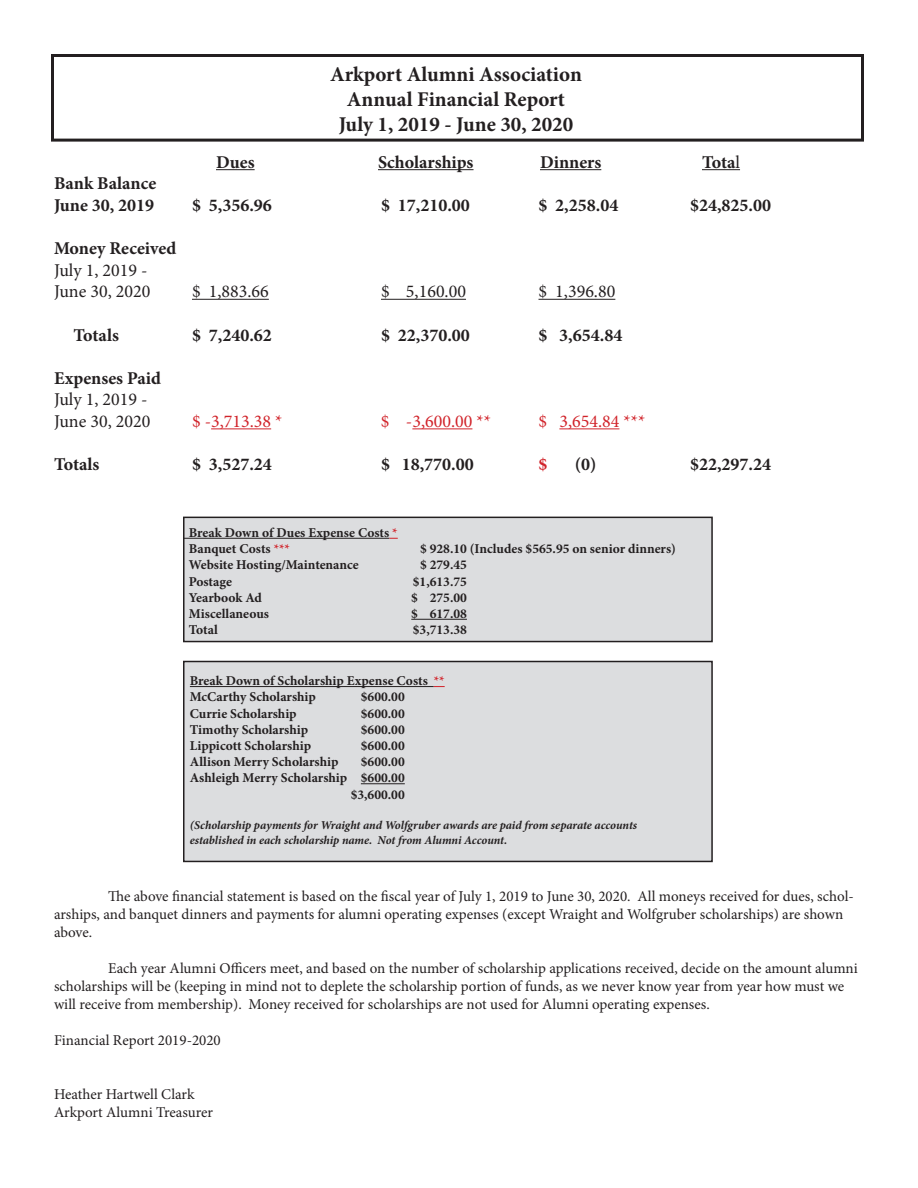
<style>
.page{position:relative;width:918px;height:1188px;background:#fff}
.page>*{position:absolute;margin:0;border:0;box-sizing:border-box;transform-origin:0 0}
.t1{font:700 21px "Minion Pro";color:#231f20}
.t2{font:700 18px "Minion Pro";color:#231f20}
.t3{font:18px "Minion Pro";color:#231f20}
.t4{font:18px "Minion Pro";color:#d1232a}
.t5{font:700 18px "Minion Pro";color:#d1232a}
.t6{font:15px/18px "Minion Pro";letter-spacing:-.005em;color:#231f20}
.t7{font:700 13.5px "Minion Pro";color:#231f20}
.t8{font:italic 700 12px "Minion Pro";letter-spacing:-.005em;color:#231f20}
.s1{font-weight:400}
.s2{color:#d1232a}
</style>
<div class="page">
<div style="left:184px;top:517px;width:528px;height:125px;background:#dcdddf"></div>
<div style="left:183px;top:517px;width:530px;height:125px;border:2px solid #231f20"></div>
<div style="left:51px;top:54px;width:813px;height:88px;border:3px solid #231f20"></div>
<hr style="left:216px;top:169px;width:39px;height:1px;background:#231f20">
<hr style="left:378px;top:169px;width:96px;height:1px;background:#231f20">
<hr style="left:540px;top:169px;width:61px;height:1px;background:#231f20">
<hr style="left:702px;top:169px;width:38px;height:1px;background:#231f20">
<hr style="left:192px;top:299px;width:77px;height:1px;background:#231f20">
<hr style="left:381px;top:299px;width:85px;height:1px;background:#231f20">
<hr style="left:538px;top:299px;width:77px;height:1px;background:#231f20">
<hr style="left:211px;top:428px;width:60px;height:1px;background:#d1232a">
<hr style="left:412px;top:428px;width:60px;height:1px;background:#d1232a">
<hr style="left:559px;top:428px;width:60px;height:1px;background:#d1232a">
<div style="left:184px;top:662px;width:528px;height:199px;background:#dcdddf"></div>
<div style="left:183px;top:661px;width:530px;height:201px;border:2px solid #231f20"></div>
<hr style="left:190px;top:686px;width:244px;height:1px;background:#231f20">
<hr style="left:361px;top:783px;width:44px;height:1px;background:#231f20">
<hr style="left:183px;top:538px;width:206px;height:1px;background:#231f20">
<hr style="left:411px;top:619px;width:56px;height:1px;background:#231f20">
<p class="t1" style="left:330px;top:59px;width:253px">Arkport Alumni Association</p>
<p class="t1" style="left:347px;top:84px;width:220px">Annual Financial Report</p>
<p class="t1" style="left:339px;top:110px;width:236px">July 1, 2019 - June 30, 2020</p>
<p class="t2" style="left:216px;top:149px;width:40px">Dues</p>
<p class="t2" style="left:378px;top:149px;width:97px">Scholarships</p>
<p class="t2" style="left:540px;top:149px;width:63px">Dinners</p>
<p class="t2" style="left:702px;top:149px;width:40px">Tota<span class="s1">l</span></p>
<p class="t2" style="left:54px;top:171px;width:104px">Bank Balance</p>
<p class="t2" style="left:54px;top:193px;width:102px">June 30, 2019</p>
<p class="t2" style="left:192px;top:193px;width:81px">$ 5,356.96</p>
<p class="t2" style="left:381px;top:193px;width:90px">$ 17,210.00</p>
<p class="t2" style="left:539px;top:193px;width:81px">$ 2,258.04</p>
<p class="t2" style="left:690px;top:193px;width:83px">$24,825.00</p>
<p class="t2" style="left:54px;top:236px;width:124px">Money Received</p>
<p class="t3" style="left:54px;top:258px;width:95px">July 1, 2019 -</p>
<p class="t3" style="left:54px;top:280px;width:98px">June 30, 2020</p>
<p class="t3" style="left:192px;top:280px;width:78px">$ 1,883.66</p>
<p class="t3" style="left:381px;top:280px;width:87px">$ 5,160.00</p>
<p class="t3" style="left:538px;top:280px;width:78px">$ 1,396.80</p>
<p class="t2" style="left:74px;top:322px;width:47px">Totals</p>
<p class="t2" style="left:192px;top:322px;width:81px">$ 7,240.62</p>
<p class="t2" style="left:381px;top:322px;width:90px">$ 22,370.00</p>
<p class="t2" style="left:539px;top:322px;width:85px">$ 3,654.84</p>
<p class="t2" style="left:54px;top:365px;width:109px">Expenses Paid</p>
<p class="t3" style="left:54px;top:388px;width:95px">July 1, 2019 -</p>
<p class="t3" style="left:54px;top:409px;width:98px">June 30, 2020</p>
<p class="t4" style="left:192px;top:409px;width:92px">$ -3,713.38 *</p>
<p class="t4" style="left:381px;top:409px;width:112px">$ -3,600.00 **</p>
<p class="t4" style="left:538px;top:409px;width:108px">$ 3,654.84 ***</p>
<p class="t2" style="left:54px;top:452px;width:47px">Totals</p>
<p class="t2" style="left:192px;top:452px;width:81px">$ 3,527.24</p>
<p class="t2" style="left:381px;top:452px;width:94px">$ 18,770.00</p>
<p class="t5" style="left:538px;top:452px;width:10px">$</p>
<p class="t2" style="left:575px;top:452px;width:23px">(0)</p>
<p class="t2" style="left:690px;top:452px;width:83px">$22,297.24</p>
<p class="t7" style="left:189px;top:523px;width:210px">Break Down of Dues Expense Costs <span class="s2">*</span></p>
<p class="t7" style="left:189px;top:539px;width:103px">Banquet Costs <span class="s2">***</span></p>
<p class="t7" style="left:420px;top:539px;width:257px">$ 928.10 (Includes $565.95 on senior dinners)</p>
<p class="t7" style="left:189px;top:555px;width:171px">Website Hosting/Maintenance</p>
<p class="t7" style="left:420px;top:555px;width:48px">$ 279.45</p>
<p class="t7" style="left:189px;top:572px;width:45px">Postage</p>
<p class="t7" style="left:413px;top:572px;width:56px">$1,613.75</p>
<p class="t7" style="left:189px;top:588px;width:75px">Yearbook Ad</p>
<p class="t7" style="left:411px;top:588px;width:57px">$ 275.00</p>
<p class="t7" style="left:189px;top:604px;width:82px">Miscellaneous</p>
<p class="t7" style="left:411px;top:604px;width:57px">$ 617.08</p>
<p class="t7" style="left:189px;top:620px;width:30px">Total</p>
<p class="t7" style="left:413px;top:620px;width:56px">$3,713.38</p>
<p class="t7" style="left:190px;top:671px;width:256px">Break Down of Scholarship Expense Costs <span class="s2">**</span></p>
<p class="t7" style="left:190px;top:688px;width:128px">McCarthy Scholarship</p>
<p class="t7" style="left:361px;top:688px;width:45px">$600.00</p>
<p class="t7" style="left:190px;top:704px;width:108px">Currie Scholarship</p>
<p class="t7" style="left:361px;top:704px;width:45px">$600.00</p>
<p class="t7" style="left:190px;top:720px;width:120px">Timothy Scholarship</p>
<p class="t7" style="left:361px;top:720px;width:45px">$600.00</p>
<p class="t7" style="left:190px;top:736px;width:123px">Lippicott Scholarship</p>
<p class="t7" style="left:361px;top:736px;width:45px">$600.00</p>
<p class="t7" style="left:190px;top:752px;width:150px">Allison Merry Scholarship</p>
<p class="t7" style="left:361px;top:752px;width:45px">$600.00</p>
<p class="t7" style="left:190px;top:769px;width:216px">Ashleigh Merry Scholarship $600.00</p>
<p class="t7" style="left:351px;top:785px;width:56px">$3,600.00</p>
<p class="t8" style="left:190px;top:817px;width:449px">(Scholarship payments for Wraight and Wolfgruber awards are paid from separate accounts</p>
<p class="t8" style="left:190px;top:831px;width:319px">established in each scholarship name. Not from Alumni Account.</p>
<p class="t6" style="left:54px;top:888px;width:801px;text-indent:54px">The above financial statement is based on the fiscal year of July 1, 2019 to June 30, 2020. All moneys received for dues, schol&shy;arships, and banquet dinners and payments for alumni operating expenses (except Wraight and Wolfgruber scholarships) are shown above.</p>
<p class="t6" style="left:54px;top:960px;width:805px;text-indent:54px">Each year Alumni Officers meet, and based on the number of scholarship applications received, decide on the amount alumni scholarships will be (keeping in mind not to deplete the scholarship portion of funds, as we never know year from year how must we will receive from membership). Money received for scholarships are not used for Alumni operating expenses.</p>
<p class="t6" style="left:54px;top:1032px;width:168px">Financial Report 2019-2020</p>
<p class="t6" style="left:54px;top:1086px;width:142px">Heather Hartwell Clark</p>
<p class="t6" style="left:54px;top:1104px;width:161px">Arkport Alumni Treasurer</p>
</div>
